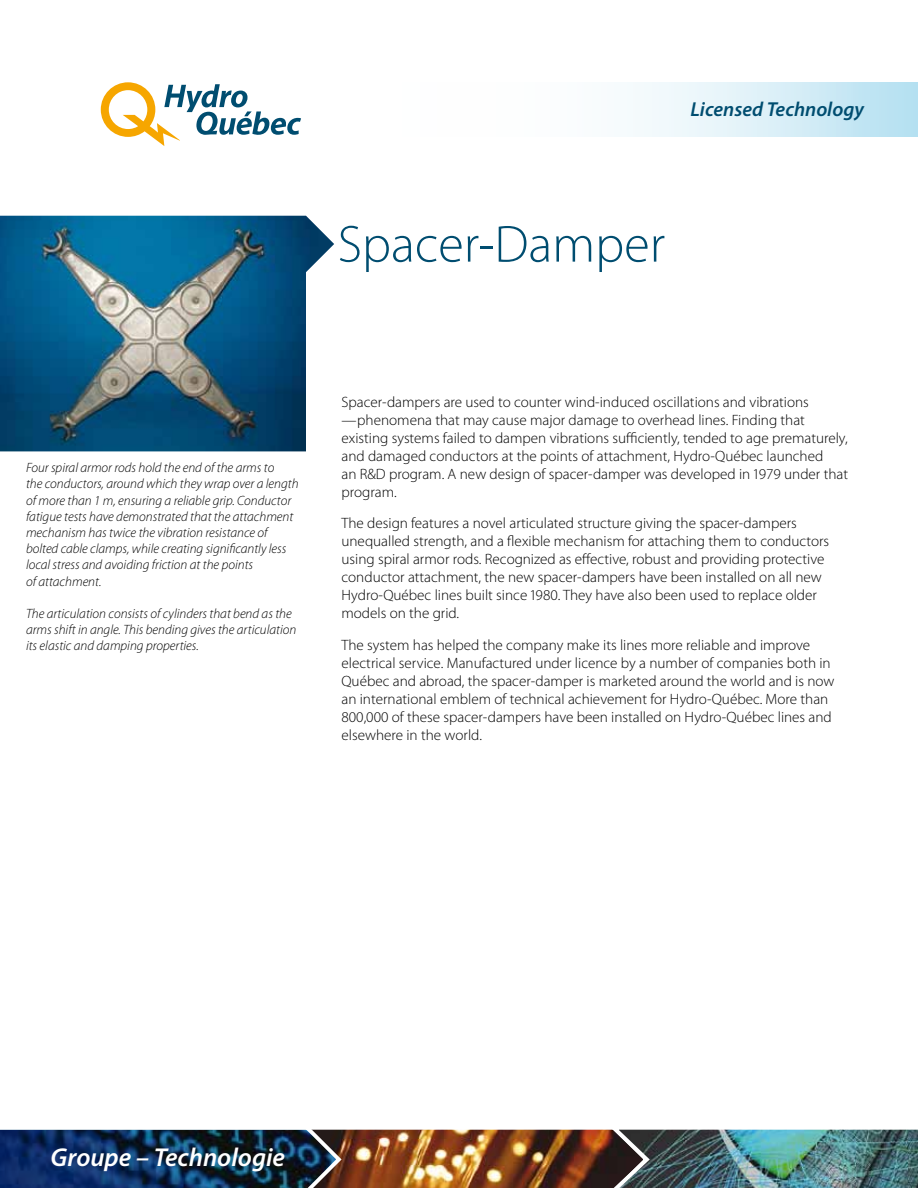
<style>
.page{position:relative;width:918px;height:1188px;background:#fff}
.page>*{position:absolute;margin:0;border:0;box-sizing:border-box;transform-origin:0 0}
.t1{font:300 52.5px "Myriad Pro";color:#004d70}
.t2{font:italic 600 25.95px "Myriad Pro";color:#fff}
.t3{font:italic 600 20.25px "Myriad Pro";color:#004d70}
.t4{font:300 15px/18px "Myriad Pro";color:#000}
.t5{font:italic 300 13.5px/16.2px "Myriad Pro";color:#000}
</style>
<div class="page">
<svg style="left:101px;top:82px;width:200px;height:64px"></svg>
<img style="left:0;top:1129px;width:918px;height:59px">
<img style="left:0;top:216px;width:334px;height:235px">
<div style="left:387px;top:82px;width:531px;height:54px;background:#bae2f2"></div>
<svg style="left:387px;top:82px;width:475px;height:55px;background:#eef7fb"></svg>
<h3 class="t3" style="left:691px;top:98px;width:175px">Licensed Technology</h3>
<h1 class="t1" style="left:338px;top:215px;width:329px">Spacer-Damper</h1>
<p class="t5" style="left:26px;top:460px;width:274px">Four spiral armor rods hold the end of the arms to<br>the conductors, around which they wrap over a length of more than 1 m, ensuring a reliable grip. Conductor fatigue tests have demonstrated that the attachment mechanism has twice the vibration resistance of bolted cable clamps, while creating significantly less local stress and avoiding friction at the points<br>of attachment.</p>
<p class="t5" style="left:26px;top:606px;width:272px">The articulation consists of cylinders that bend as the arms shift in angle. This bending gives the articulation its elastic and damping properties.</p>
<p class="t4" style="left:341px;top:393px;width:508px">Spacer-dampers are used to counter wind-induced oscillations and vibrations —phenomena that may cause major damage to overhead lines. Finding that existing systems failed to dampen vibrations sufficiently, tended to age prematurely, and damaged conductors at the points of attachment, Hydro-Québec launched<br>an R&amp;D program. A new design of spacer-damper was developed in 1979 under that program.</p>
<p class="t4" style="left:341px;top:515px;width:489px">The design features a novel articulated structure giving the spacer-dampers unequalled strength, and a flexible mechanism for attaching them to conductors using spiral armor rods. Recognized as effective, robust and providing protective conductor attachment, the new spacer-dampers have been installed on all new Hydro-Québec lines built since 1980. They have also been used to replace older models on the grid.</p>
<p class="t4" style="left:341px;top:636px;width:494px">The system has helped the company make its lines more reliable and improve electrical service. Manufactured under licence by a number of companies both in Québec and abroad, the spacer-damper is marketed around the world and is now an international emblem of technical achievement for Hydro-Québec. More than 800,000 of these spacer-dampers have been installed on Hydro-Québec lines and elsewhere in the world.</p>
<h2 class="t2" style="left:51px;top:1143px;width:236px">Groupe – Technologie</h2>
</div>
